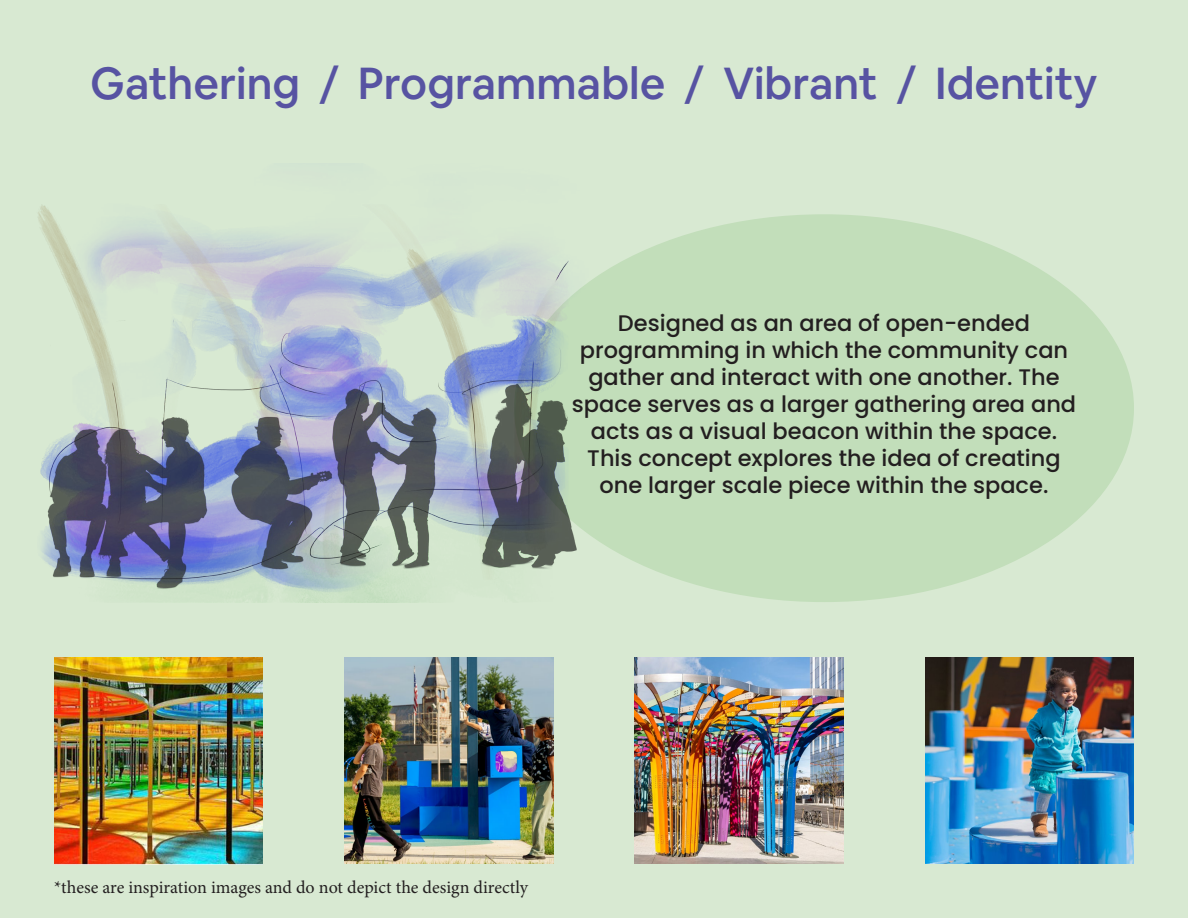
<style>
.page{position:relative;width:1188px;height:918px;background:#d8e9d2}
.page>*{position:absolute;margin:0;border:0;box-sizing:border-box;transform-origin:0 0}
.t1{font:44.1px "Airbnb Cereal W Md";color:#5753a2}
.t2{font:500 22.5px/27px "Poppins";color:#231f20;text-align:center}
.t3{font:18px "Minion Pro";color:#231f20}
</style>
<div class="page">
<img style="left:54px;top:658px;width:209px;height:206px">
<img style="left:344px;top:658px;width:209px;height:206px">
<img style="left:635px;top:658px;width:209px;height:206px">
<div style="left:514px;top:214px;width:620px;height:388px;background:#c2deba;border-radius:50%"></div>
<img style="left:925px;top:658px;width:209px;height:206px">
<img style="left:38px;top:205px;width:556px;height:397px">
<p class="t1" style="left:90px;top:56px;width:1009px">Gathering / Programmable / Vibrant / Identity</p>
<p class="t2" style="left:572px;top:310px;width:506px">Designed as an area of open-ended programming in which the community can gather and interact with one another. The space serves as a larger gathering area and acts as a visual beacon within the space.<br>This concept explores the idea of creating one larger scale piece within the space.</p>
<p class="t3" style="left:54px;top:875px;width:476px">*these are inspiration images and do not depict the design directly</p>
</div>
